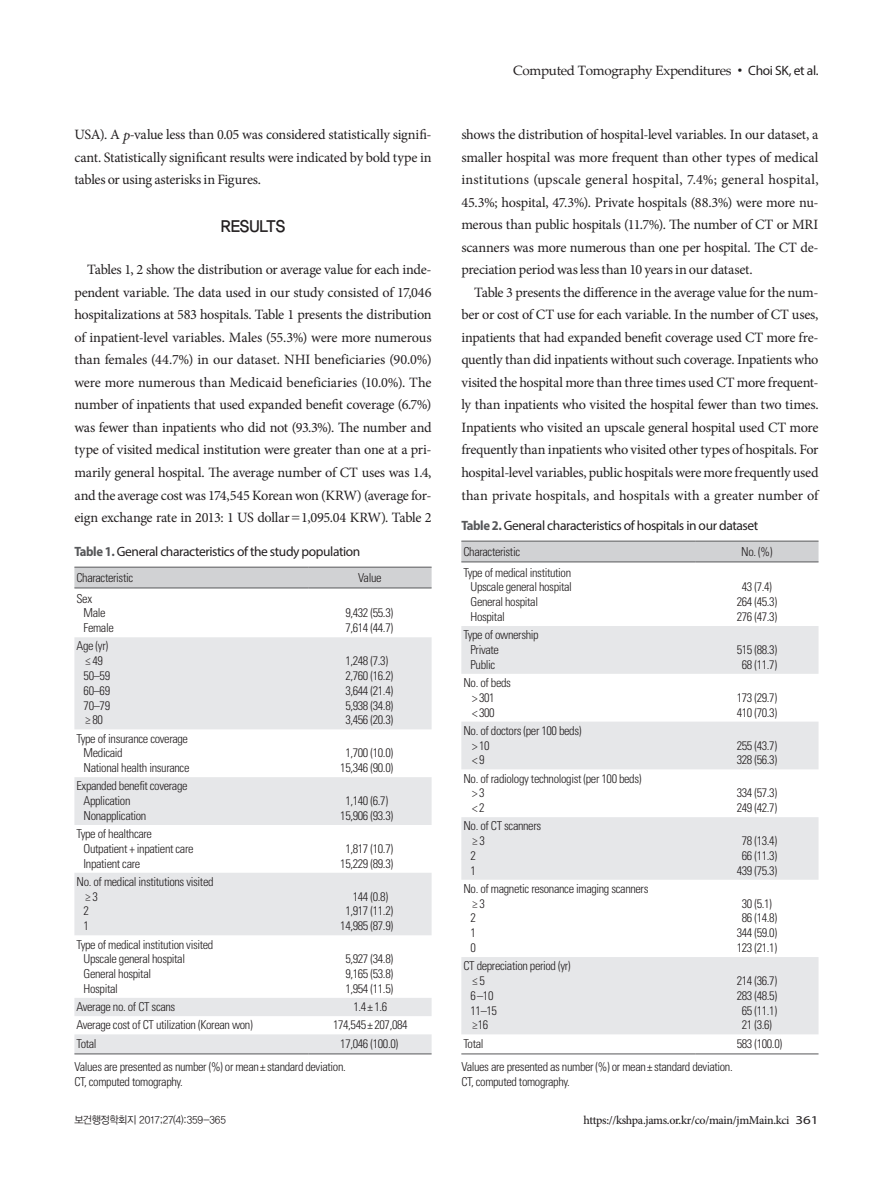
<style>
.page{position:relative;width:893px;height:1191px;background:#fff}
.page>*{position:absolute;margin:0;border:0;box-sizing:border-box;transform-origin:0 0}
.t1{font:16.5px "YDIYGO340";letter-spacing:-.005em;color:#231f20;scale:.95 1}
.t2{font:14.25px/22.5px "Minion Pro";letter-spacing:-.015em;color:#231f20;text-align:justify}
.t3{font:13.5px "Myriad Pro";letter-spacing:-.03em;color:#231f20}
.t4{font:13.5px "Palatino Linotype";letter-spacing:-.025em;color:#231f20}
.t5{font:300 condensed 12.3px/14.7px "Univers LT Std";letter-spacing:-.03em;color:#231f20}
.t6{font:500 12px "Minion Pro";letter-spacing:-.025em;color:#231f20}
.t7{font:10.5px "YDIYGO320";letter-spacing:-.03em;color:#231f20;scale:.95 1}
.s1{font-style:italic;font-size:14.7px}
.s2{font-family:"Dotum";font-size:14.7px}
.s3{font-weight:700;font-stretch:semi-condensed;color:#57585a}
.s4{font-family:"Dotum"}
.s5{font-family:"Myriad Pro"}
.s6{font-family:"Myriad Pro";font-weight:400}
</style>
<div class="page">
<div style="left:74px;top:568px;width:358px;height:19px;background:#d1d2d4"></div>
<svg style="left:74px;top:637px;width:358px;height:416px;fill:#e6e7e9"></svg>
<hr style="left:74px;top:567px;width:234px;height:1px;background:#57585a">
<hr style="left:308px;top:567px;width:124px;height:1px;background:#57585a">
<hr style="left:74px;top:587px;width:234px;height:1px;background:#57585a">
<hr style="left:308px;top:587px;width:124px;height:1px;background:#57585a">
<hr style="left:74px;top:1053px;width:234px;height:1px;background:#57585a">
<hr style="left:308px;top:1053px;width:124px;height:1px;background:#57585a">
<div style="left:461px;top:542px;width:357px;height:19px;background:#d1d2d4"></div>
<svg style="left:461px;top:626px;width:357px;height:408px;fill:#e6e7e9"></svg>
<hr style="left:461px;top:541px;width:234px;height:1px;background:#57585a">
<hr style="left:695px;top:541px;width:123px;height:1px;background:#57585a">
<hr style="left:461px;top:561px;width:234px;height:1px;background:#57585a">
<hr style="left:695px;top:561px;width:123px;height:1px;background:#57585a">
<hr style="left:461px;top:1053px;width:234px;height:1px;background:#57585a">
<hr style="left:695px;top:1053px;width:123px;height:1px;background:#57585a">
<p class="t2" style="left:74px;top:124px;width:359px">USA). A <span class="s1">p</span>-value less than 0.05 was considered statistically signifi&shy;cant. Statistically significant results were indicated by bold type in tables or using asterisks in Figures.</p>
<p class="t1" style="left:221px;top:216px;width:69px">RESULTS</p>
<p class="t2" style="left:74px;top:259px;width:359px;text-indent:13px">Tables 1, 2 show the distribution or average value for each inde&shy;pendent variable. The data used in our study consisted of 17,046 hospitalizations at 583 hospitals. Table 1 presents the distribution of inpatient-level variables. Males (55.3%) were more numerous than females (44.7%) in our dataset. NHI beneficiaries (90.0%) were more numerous than Medicaid beneficiaries (10.0%). The number of inpatients that used expanded benefit coverage (6.7%) was fewer than inpatients who did not (93.3%). The number and type of visited medical institution were greater than one at a pri&shy;marily general hospital. The average number of CT uses was 1.4, and the average cost was 174,545 Korean won (KRW) (average for&shy;eign exchange rate in 2013: 1 US dollar<span class="s2">=</span>1,095.04 KRW). Table 2</p>
<p class="t3" style="left:74px;top:543px;width:287px"><span class="s3">Table 1.</span> General characteristics of the study population</p>
<p class="t5" style="left:77px;top:570px;width:58px">Characteristic</p>
<p class="t5" style="left:358px;top:570px;width:25px">Value</p>
<p class="t5" style="left:84px;top:591px;width:32px;text-indent:-7px">Sex<br>Male<br>Female</p>
<p class="t5" style="left:345px;top:606px;width:49px">9,432 (55.3)<br>7,614 (44.7)</p>
<p class="t5" style="left:77px;top:639px;width:35px;text-align:center">Age (yr) ≤49<br>50–59<br>60–69<br>70–79 ≥80</p>
<p class="t5" style="left:84px;top:731px;width:107px;text-indent:-7px">Type of insurance coverage<br>Medicaid<br>National health insurance</p>
<p class="t5" style="left:84px;top:778px;width:105px;text-indent:-7px">Expanded benefit coverage<br>Application<br>Nonapplication</p>
<p class="t5" style="left:84px;top:826px;width:111px;text-indent:-7px">Type of healthcare<br>Outpatient + inpatient care<br>Inpatient care</p>
<p class="t5" style="left:84px;top:874px;width:131px;text-indent:-7px">No. of medical institutions visited ≥3<br>2<br>1</p>
<p class="t5" style="left:84px;top:936px;width:131px;text-indent:-7px">Type of medical institution visited<br>Upscale general hospital<br>General hospital<br>Hospital</p>
<p class="t5" style="left:345px;top:653px;width:49px">1,248 (7.3)<br>2,760 (16.2)<br>3,644 (21.4)<br>5,938 (34.8)<br>3,456 (20.3)</p>
<p class="t5" style="left:340px;top:745px;width:54px;text-align:center">1,700 (10.0)<br>15,346 (90.0)</p>
<p class="t5" style="left:340px;top:793px;width:54px;text-align:center">1,140 (6.7)<br>15,906 (93.3)</p>
<p class="t5" style="left:340px;top:841px;width:54px;text-align:center">1,817 (10.7)<br>15,229 (89.3)</p>
<p class="t5" style="left:353px;top:889px;width:37px">144 (0.8)</p>
<p class="t5" style="left:345px;top:903px;width:49px">1,917 (11.2)</p>
<p class="t5" style="left:340px;top:918px;width:54px">14,985 (87.9)</p>
<p class="t5" style="left:345px;top:951px;width:49px;text-align:justify">5,927 (34.8)<br>9,165 (53.8)<br>1,954 (11.5)</p>
<p class="t5" style="left:77px;top:999px;width:100px">Average no. of CT scans</p>
<p class="t5" style="left:353px;top:999px;width:35px">1.4± 1.6</p>
<p class="t5" style="left:77px;top:1017px;width:178px">Average cost of CT utilization (Korean won)</p>
<p class="t5" style="left:333px;top:1017px;width:76px">174,545± 207,084</p>
<p class="t5" style="left:77px;top:1036px;width:22px">Total</p>
<p class="t5" style="left:74px;top:1031px;width:325px;line-height:23.2px;text-indent:266px">17,046 (100.0)<br>Values are presented as number (%) or mean± standard deviation.</p>
<p class="t5" style="left:74px;top:1073px;width:110px">CT, computed tomography.</p>
<p class="t4" style="left:513px;top:61px;width:307px">Computed Tomography Expenditures <span class="s4">•</span> <span class="s5">Choi SK, et al.</span></p>
<p class="t2" style="left:461px;top:124px;width:359px">shows the distribution of hospital-level variables. In our dataset, a smaller hospital was more frequent than other types of medical institutions (upscale general hospital, 7.4%; general hospital, 45.3%; hospital, 47.3%). Private hospitals (88.3%) were more nu&shy;merous than public hospitals (11.7%). The number of CT or MRI scanners was more numerous than one per hospital. The CT de&shy;preciation period was less than 10 years in our dataset.</p>
<p class="t2" style="left:461px;top:281px;width:359px;text-indent:13px">Table 3 presents the difference in the average value for the num&shy;ber or cost of CT use for each variable. In the number of CT uses, inpatients that had expanded benefit coverage used CT more fre&shy;quently than did inpatients without such coverage. Inpatients who visited the hospital more than three times used CT more frequent&shy;ly than inpatients who visited the hospital fewer than two times.<br>Inpatients who visited an upscale general hospital used CT more frequently than inpatients who visited other types of hospitals. For hospital-level variables, public hospitals were more frequently used than private hospitals, and hospitals with a greater number of</p>
<p class="t3" style="left:461px;top:517px;width:298px"><span class="s3">Table 2.</span> General characteristics of hospitals in our dataset</p>
<p class="t5" style="left:463px;top:544px;width:58px">Characteristic</p>
<p class="t5" style="left:741px;top:544px;width:33px">No. (%)</p>
<p class="t5" style="left:471px;top:565px;width:103px;text-indent:-7px">Type of medical institution<br>Upscale general hospital<br>General hospital<br>Hospital</p>
<p class="t5" style="left:737px;top:580px;width:42px;text-align:center">43 (7.4)<br>264 (45.3)<br>276 (47.3)</p>
<p class="t5" style="left:471px;top:627px;width:70px;text-indent:-7px">Type of ownership<br>Private<br>Public</p>
<p class="t5" style="left:472px;top:675px;width:40px;text-indent:-9px">No. of beds &gt; 301<br>&lt; 300</p>
<p class="t5" style="left:472px;top:723px;width:111px;text-indent:-9px">No. of doctors (per 100 beds) &gt;10<br>&lt;9</p>
<p class="t5" style="left:472px;top:771px;width:171px;text-indent:-9px">No. of radiology technologist (per 100 beds) &gt;3<br>&lt;2</p>
<p class="t5" style="left:471px;top:818px;width:72px;text-indent:-7px">No. of CT scanners ≥3<br>2<br>1</p>
<p class="t5" style="left:471px;top:881px;width:179px;text-indent:-7px">No. of magnetic resonance imaging scanners ≥3<br>2<br>1<br>0</p>
<p class="t5" style="left:471px;top:958px;width:102px;text-indent:-7px">CT depreciation period (yr) ≤5<br>6–10<br>11–15<br>≥16</p>
<p class="t5" style="left:737px;top:642px;width:42px;text-align:center">515 (88.3)<br>68 (11.7)</p>
<p class="t5" style="left:737px;top:690px;width:42px">173 (29.7)<br>410 (70.3)</p>
<p class="t5" style="left:737px;top:738px;width:42px">255 (43.7)<br>328 (56.3)</p>
<p class="t5" style="left:737px;top:785px;width:42px">334 (57.3)<br>249 (42.7)</p>
<p class="t5" style="left:737px;top:833px;width:42px;text-align:center">78 (13.4)<br>66 (11.3)<br>439 (75.3)</p>
<p class="t5" style="left:737px;top:896px;width:42px;text-align:center">30 (5.1)<br>86 (14.8)<br>344 (59.0)<br>123 (21.1)</p>
<p class="t5" style="left:737px;top:973px;width:42px;text-align:center">214 (36.7)<br>283 (48.5)<br>65 (11.1)<br>21 (3.6)</p>
<p class="t5" style="left:463px;top:1036px;width:22px">Total</p>
<p class="t5" style="left:737px;top:1036px;width:47px">583 (100.0)</p>
<p class="t5" style="left:461px;top:1059px;width:273px">Values are presented as number (%) or mean± standard deviation.<br>CT, computed tomography.</p>
<p class="t7" style="left:74px;top:1113px;width:161px">보건행정학회지 2017;27(4):359-365</p>
<p class="t6" style="left:584px;top:1112px;width:236px">https://kshpa.jams.or.kr/co/main/jmMain.kci <span class="s6">361</span></p>
</div>
